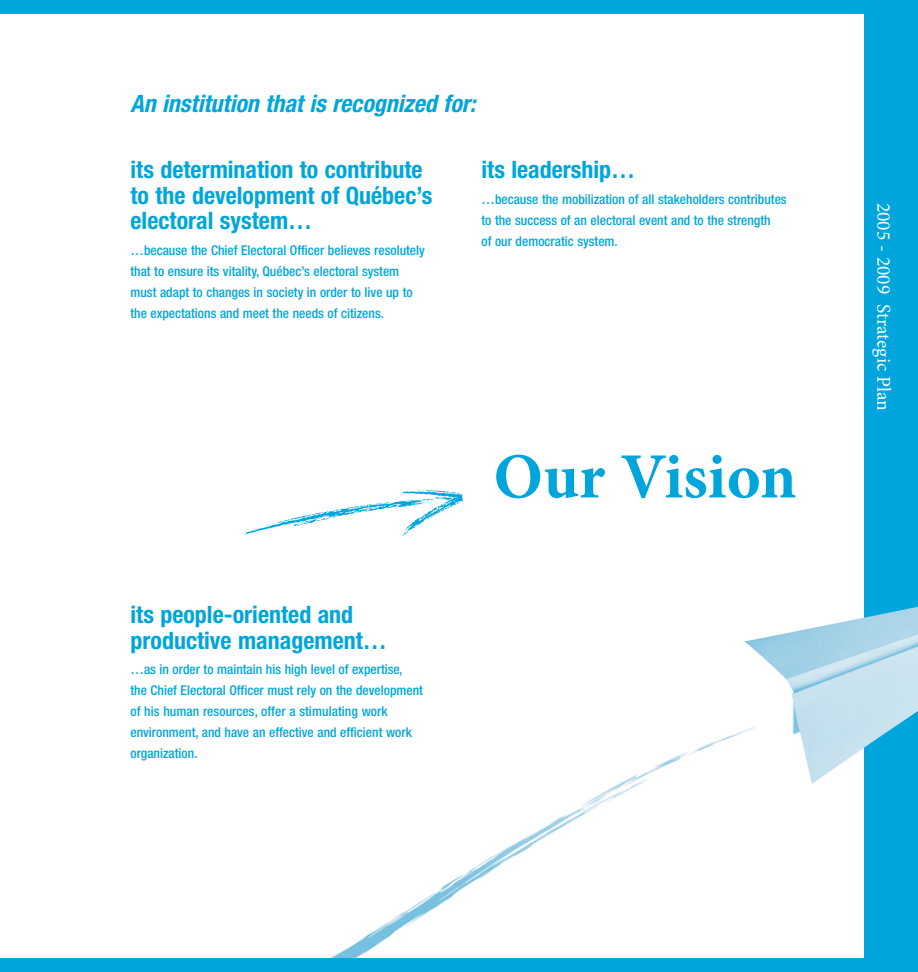
<style>
.page{position:relative;width:918px;height:972px;background:#fff}
.page>*{position:absolute;margin:0;border:0;box-sizing:border-box;transform-origin:0 0}
.t1{font:700 64.5px "Minion Pro";letter-spacing:-.005em;color:#00a6db}
.t2{font:700 condensed 24px/25.5px "Helvetica Neue";color:#00a6db}
.t3{font:italic 700 condensed 24px "Helvetica Neue";color:#00a6db}
.t4{font:19.5px "Minion Pro";color:#fff}
.t5{font:500 condensed 13.5px/21px "Helvetica Neue";color:#00a6db}
</style>
<div class="page">
<div style="left:864px;top:0;width:54px;height:972px;background:#00a6db"></div>
<div style="left:0;top:0;width:918px;height:14px;background:#00a6db"></div>
<img style="left:244px;top:489px;width:674px;height:469px">
<div style="left:0;top:958px;width:918px;height:14px;background:#00a6db"></div>
<h2 class="t3" style="left:130px;top:94px;width:347px">An institution that is recognized for:</h2>
<h2 class="t2" style="left:130px;top:159px;width:304px">its determination to contribute to the development of Québec’s electoral system…</h2>
<p class="t5" style="left:130px;top:241px;width:296px">…because the Chief Electoral Officer believes resolutely that to ensure its vitality, Québec’s electoral system must adapt to changes in society in order to live up to the expectations and meet the needs of citizens.</p>
<h2 class="t2" style="left:482px;top:159px;width:155px">its leadership…</h2>
<p class="t5" style="left:482px;top:190px;width:307px">…because the mobilization of all stakeholders contributes to the success of an electoral event and to the strength<br>of our democratic system.</p>
<h2 class="t2" style="left:130px;top:604px;width:258px">its people-oriented and productive management…</h2>
<p class="t5" style="left:130px;top:660px;width:294px">…as in order to maintain his high level of expertise,<br>the Chief Electoral Officer must rely on the development of his human resources, offer a stimulating work environment, and have an effective and efficient work organization.</p>
<h1 class="t1" style="left:493px;top:453px;width:305px">Our Vision</h1>
<h3 class="t4" style="left:891px;top:202px;width:210px;rotate:90deg">2005 - 2009 Strategic Plan</h3>
</div>
